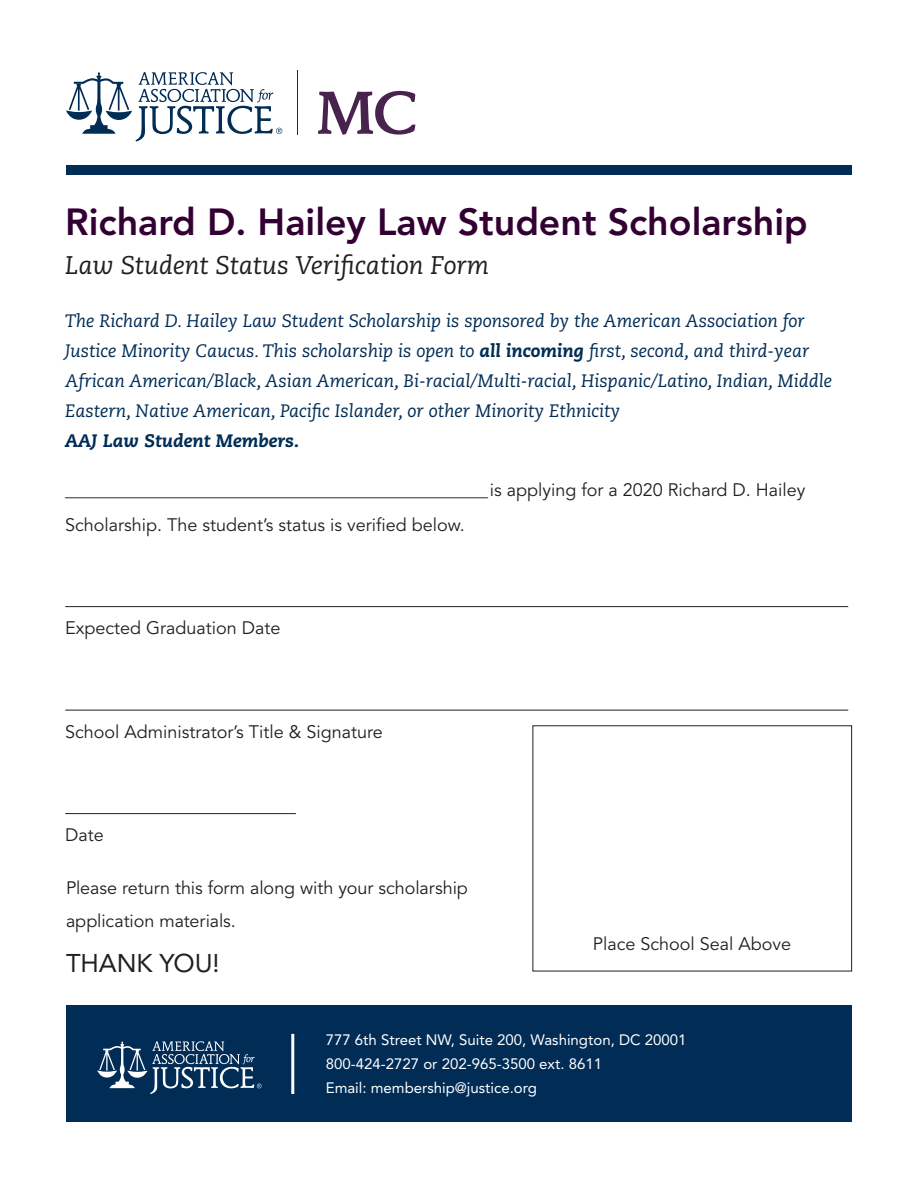
<style>
.page{position:relative;width:918px;height:1188px;background:#fff}
.page>*{position:absolute;margin:0;border:0;box-sizing:border-box;transform-origin:0 0}
.t1{font:800 37.5px "Avenir LT Std";color:#303}
.t2{font:italic 25.5px "Caecilia LT Std";color:#231f20}
.BODY_1st_line{font:25.5px "Avenir LT Std";letter-spacing:-.005em;color:#231f20}
.Introcopy{font:italic 18px/30px "Caecilia LT Std";color:#002c55}
.BODY_1st_line-2{font:18px/34.5px "Avenir LT Std";color:#231f20}
.BODY{font:18px "Avenir LT Std";color:#231f20}
.t3{font:15px "Avenir LT Std";color:#fff}
.s1{font-weight:800}
.s2{font-weight:800;color:#003a62}
</style>
<div class="page">
<div style="left:66px;top:166px;width:786px;height:9px;background:#002c55"></div>
<svg style="left:318px;top:91px;width:97px;height:44px"></svg>
<hr style="left:298px;top:71px;width:1px;height:64px;background:#142d53">
<svg style="left:66px;top:72px;width:216px;height:69px"></svg>
<hr style="left:65px;top:606px;width:783px;height:1px;background:#231f20">
<hr style="left:65px;top:710px;width:783px;height:1px;background:#231f20">
<hr style="left:65px;top:813px;width:231px;height:1px;background:#231f20">
<div style="left:66px;top:1006px;width:786px;height:116px;background:#002c55"></div>
<svg style="left:97px;top:1041px;width:165px;height:53px"></svg>
<hr style="left:291px;top:1034px;width:3px;height:60px;background:#fff">
<p class="t1" style="left:65px;top:200px;width:744px">Richard D. Hailey Law Student Scholarship</p>
<p class="t2" style="left:65px;top:251px;width:425px">Law Student Status Verification Form</p>
<p class="Introcopy" style="left:65px;top:306px;width:768px">The Richard D. Hailey Law Student Scholarship is sponsored by the American Association for Justice Minority Caucus. This scholarship is open to <span class="s1">all incoming</span> first, second, and third-year African American/Black, Asian American, Bi-racial/Multi-racial, Hispanic/Latino, Indian, Middle Eastern, Native American, Pacific Islander, or other Minority Ethnicity<br><span class="s1">AAJ Law Student Members</span><span class="s2">.</span></p>
<p class="BODY_1st_line-2" style="left:65px;top:473px;width:742px">_______________________________________________is applying for a 2020 Richard D. Hailey<br>Scholarship. The student’s status is verified below.</p>
<p class="BODY" style="left:65px;top:617px;width:217px">Expected Graduation Date</p>
<p class="BODY" style="left:65px;top:721px;width:319px">School Administrator’s Title &amp; Signature</p>
<p class="BODY" style="left:65px;top:824px;width:40px">Date</p>
<p class="BODY_1st_line-2" style="left:66px;top:872px;width:403px;line-height:33px">Please return this form along with your scholarship application materials.</p>
<p class="BODY_1st_line" style="left:66px;top:949px;width:155px">THANK YOU!</p>
<p class="BODY" style="left:593px;top:933px;width:200px">Place School Seal Above</p>
<p class="t3" style="left:326px;top:1031px;width:362px">777 6th Street NW, Suite 200, Washington, DC 20001</p>
<p class="t3" style="left:326px;top:1055px;width:278px">800-424-2727 or 202-965-3500 ext. 8611</p>
<p class="t3" style="left:326px;top:1079px;width:213px">Email: membership@justice.org</p>
</div>
